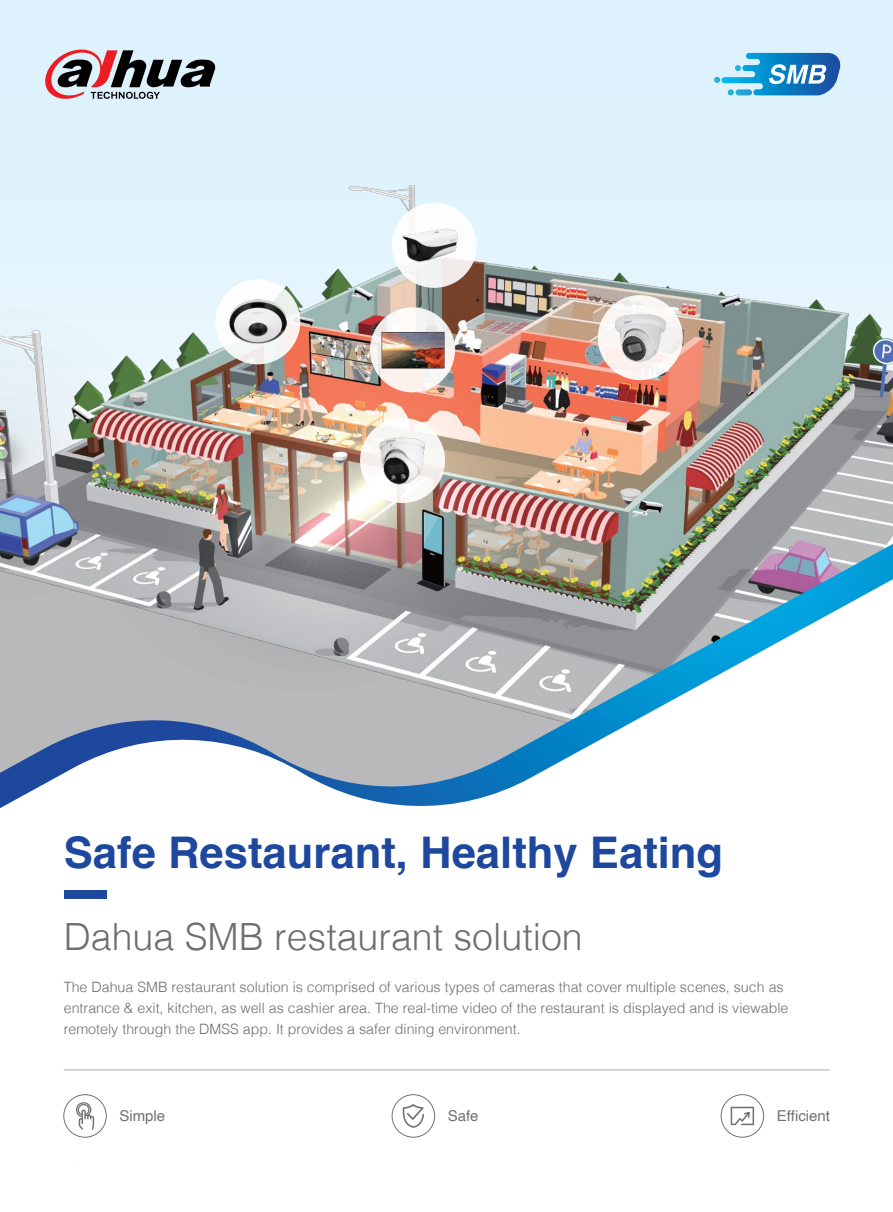
<style>
.page{position:relative;width:893px;height:1212px;background:#fff}
.page>*{position:absolute;margin:0;border:0;box-sizing:border-box;transform-origin:0 0}
.t1{font:700 43.65px "Helvetica";color:#1d489e}
.t2{font:300 37.5px "Helvetica";color:#6d6e71}
.t3{font:15px "Helvetica";color:#727275}
.t4{font:300 14.25px/21px "Helvetica";color:#6d6e71}
</style>
<div class="page">
<div style="left:0;top:0;width:893px;height:584px;background:#def2fc"></div>
<svg style="left:714px;top:53px;width:127px;height:42px"></svg>
<svg style="left:45px;top:49px;width:171px;height:50px"></svg>
<img style="left:0;top:184px;width:893px;height:360px">
<svg style="left:0;top:544px;width:893px;height:264px"></svg>
<hr style="left:64px;top:1069px;width:765px;height:1px;background:#a7a9ac">
<div style="left:64px;top:890px;width:42px;height:9px;background:#1d489e"></div>
<div style="left:392px;top:1094px;width:43px;height:43px;border:1px solid #727275;border-radius:50%"></div>
<svg style="left:402px;top:1104px;width:22px;height:24px"></svg>
<div style="left:721px;top:1094px;width:43px;height:43px;border:1px solid #727275;border-radius:50%"></div>
<svg style="left:731px;top:1107px;width:23px;height:18px"></svg>
<div style="left:63px;top:1094px;width:44px;height:43px;border:1px solid #727275;border-radius:50%"></div>
<svg style="left:76px;top:1102px;width:18px;height:28px"></svg>
<svg style="left:370px;top:307px;width:85px;height:85px"></svg>
<svg style="left:215px;top:279px;width:85px;height:85px;background:#f6f6f6"></svg>
<img style="left:229px;top:300px;width:57px;height:44px">
<svg style="left:392px;top:203px;width:85px;height:85px"></svg>
<img style="left:394px;top:210px;width:71px;height:71px">
<img style="left:374px;top:312px;width:77px;height:76px">
<img style="left:597px;top:294px;width:87px;height:87px">
<img style="left:362px;top:420px;width:81px;height:81px">
<h1 class="t1" style="left:64px;top:825px;width:661px">Safe Restaurant, Healthy Eating</h1>
<h2 class="t2" style="left:64px;top:905px;width:520px">Dahua SMB restaurant solution</h2>
<p class="t4" style="left:64px;top:975px;width:726px">The Dahua SMB restaurant solution is comprised of various types of cameras that cover multiple scenes, such as entrance &amp; exit, kitchen, as well as cashier area. The real-time video of the restaurant is displayed and is viewable remotely through the DMSS app. It provides a safer dining environment.</p>
<p class="t3" style="left:119px;top:1104px;width:47px">Simple</p>
<p class="t3" style="left:448px;top:1104px;width:32px">Safe</p>
<p class="t3" style="left:777px;top:1104px;width:55px">Efficient</p>
</div>
